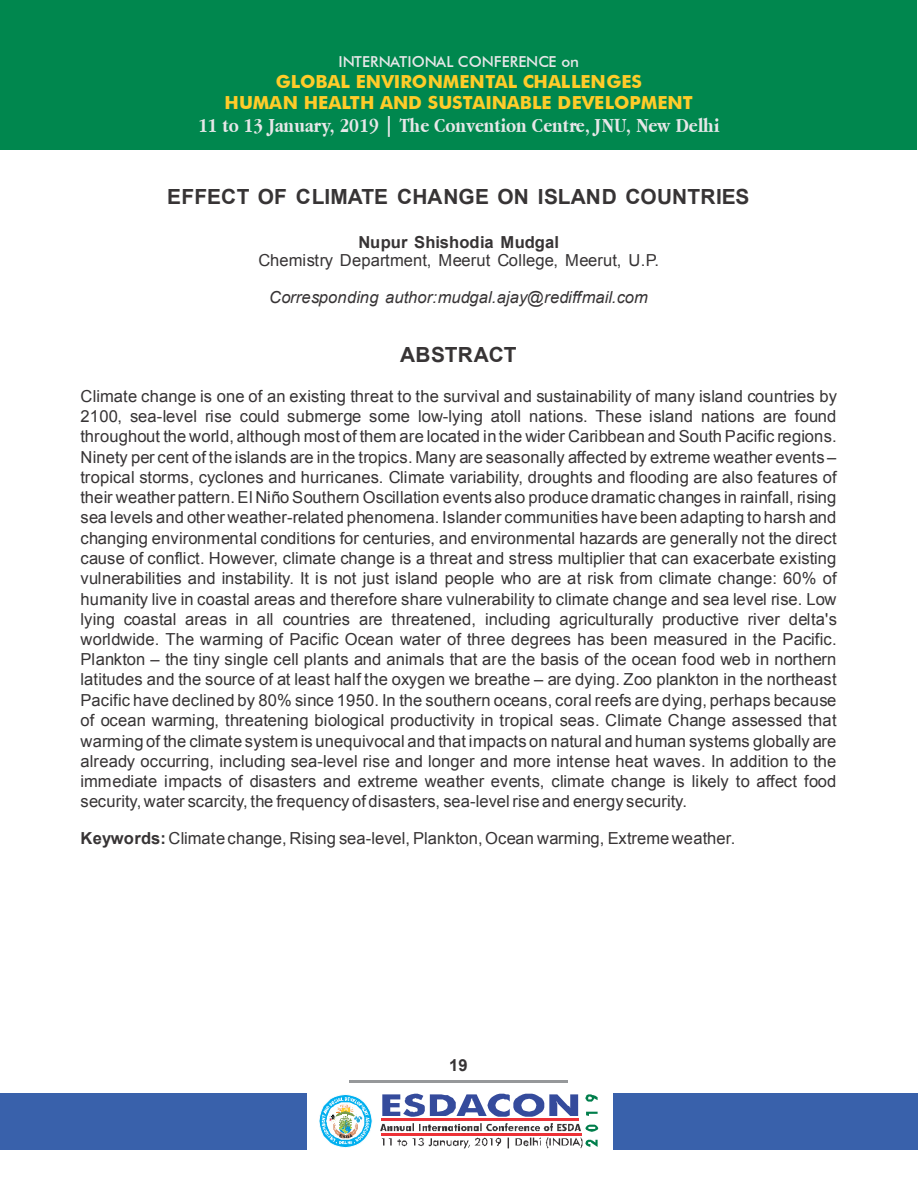
<style>
.page{position:relative;width:918px;height:1188px;background:#fff}
.page>*{position:absolute;margin:0;border:0;box-sizing:border-box;transform-origin:0 0}
.t1{font:700 20.85px "Apple Garamond";letter-spacing:.01em;color:#e6e7e8}
.t2{font:700 20.85px "Arial";letter-spacing:.01em;color:#373435}
.t3{font:700 18px/21.6px "Futura BT";letter-spacing:-.005em;color:#ffcc29;text-align:center}
.t4{font:16.5px/20.2px "Arial";letter-spacing:.01em;color:#373435;text-align:justify}
.t5{font:italic 16.5px "Arial";letter-spacing:.01em;color:#373435}
.t6{font:700 16.5px "Arial";color:#373435}
.t7{font:500 15.15px "Futura BT";letter-spacing:-.005em;color:#e6e7e8}
.s1{font-weight:700}
</style>
<div class="page">
<hr style="left:349px;top:1080px;width:219px;height:3px;background:#96989a">
<div style="left:0;top:0;width:917px;height:150px;background:#00874e"></div>
<svg style="left:319px;top:1094px;width:54px;height:54px"></svg>
<svg style="left:380px;top:1094px;width:218px;height:54px"></svg>
<div style="left:613px;top:1093px;width:304px;height:56px;background:#3961ab"></div>
<div style="left:0;top:1093px;width:307px;height:56px;background:#3961ab"></div>
<p class="t7" style="left:338px;top:55px;width:242px">INTERNATIONAL CONFERENCE on</p>
<p class="t3" style="left:225px;top:72px;width:469px">GLOBAL ENVIRONMENTAL CHALLENGES<br>HUMAN HEALTH AND SUSTAINABLE DEVELOPMENT</p>
<p class="t1" style="left:198px;top:118px;width:523px">11 to 13 January, 2019 | The Convention Centre, JNU, New Delhi</p>
<p class="t2" style="left:167px;top:189px;width:584px">EFFECT OF CLIMATE CHANGE ON ISLAND COUNTRIES</p>
<p class="t6" style="left:359px;top:236px;width:202px">Nupur Shishodia Mudgal</p>
<p class="t4" style="left:258px;top:252px;width:402px">Chemistry Department, Meerut College, Meerut, U.P.</p>
<p class="t5" style="left:269px;top:291px;width:380px">Corresponding author:mudgal.ajay@rediffmail.com</p>
<p class="t2" style="left:400px;top:347px;width:118px">ABSTRACT</p>
<p class="t4" style="left:81px;top:387px;width:758px">Climate change is one of an existing threat to the survival and sustainability of many island countries by 2100, sea-level rise could submerge some low-lying atoll nations. These island nations are found throughout the world, although most of them are located in the wider Caribbean and South Pacific regions.<br>Ninety per cent of the islands are in the tropics. Many are seasonally affected by extreme weather events – tropical storms, cyclones and hurricanes. Climate variability, droughts and flooding are also features of their weather pattern. El Niño Southern Oscillation events also produce dramatic changes in rainfall, rising sea levels and other weather-related phenomena. Islander communities have been adapting to harsh and changing environmental conditions for centuries, and environmental hazards are generally not the direct cause of conflict. However, climate change is a threat and stress multiplier that can exacerbate existing vulnerabilities and instability. It is not just island people who are at risk from climate change: 60% of humanity live in coastal areas and therefore share vulnerability to climate change and sea level rise. Low lying coastal areas in all countries are threatened, including agriculturally productive river delta's worldwide. The warming of Pacific Ocean water of three degrees has been measured in the Pacific.<br>Plankton – the tiny single cell plants and animals that are the basis of the ocean food web in northern latitudes and the source of at least half the oxygen we breathe – are dying. Zoo plankton in the northeast Pacific have declined by 80% since 1950. In the southern oceans, coral reefs are dying, perhaps because of ocean warming, threatening biological productivity in tropical seas. Climate Change assessed that warming of the climate system is unequivocal and that impacts on natural and human systems globally are already occurring, including sea-level rise and longer and more intense heat waves. In addition to the immediate impacts of disasters and extreme weather events, climate change is likely to affect food security, water scarcity, the frequency of disasters, sea-level rise and energy security.</p>
<p class="t4" style="left:81px;top:829px;width:656px"><span class="s1">Keywords:</span> Climate change, Rising sea-level, Plankton, Ocean warming, Extreme weather.</p>
<p class="t6" style="left:449px;top:1059px;width:20px">19</p>
</div>
